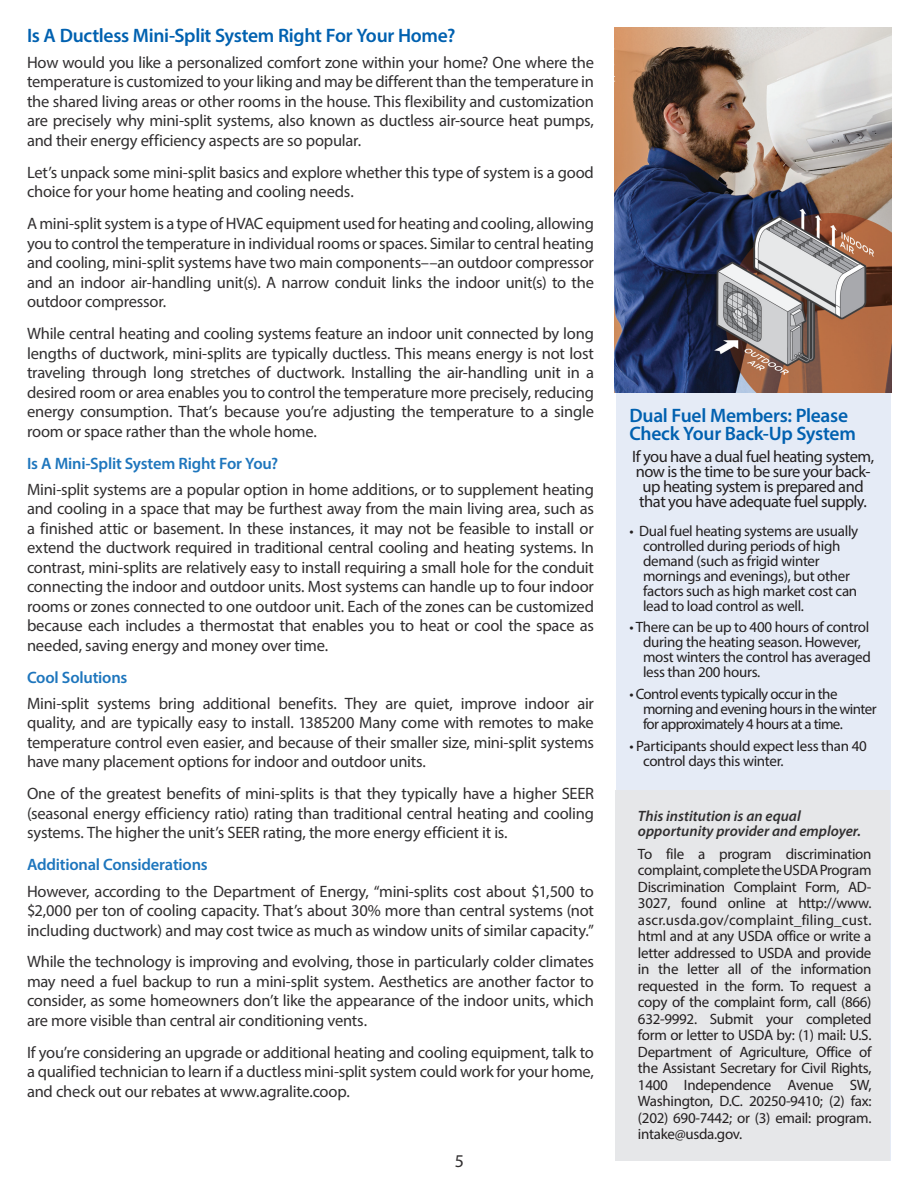
<style>
.page{position:relative;width:918px;height:1188px;background:#fff}
.page>*{position:absolute;margin:0;border:0;box-sizing:border-box;transform-origin:0 0}
.Titles{font:600 19.5px/18px "Myriad Pro";letter-spacing:-.015em;color:#0161b0}
.t1{font:18px "Myriad Pro";color:#312f30}
.Titles-2{font:16.5px/19.5px "Myriad Pro";letter-spacing:-.015em;color:#312f30;text-align:justify}
.t2{font:16.5px/15px "Myriad Pro";letter-spacing:-.03em;color:#231f20;text-align:center}
.Titles-3{font:600 16.5px "Myriad Pro";letter-spacing:-.015em;color:#1e76bd}
.USDA_Compliant_Paragraph{font:15px/16.5px "Myriad Pro";letter-spacing:-.02em;color:#231f20}
.USDA_Compliant_Paragraph-2{font:15px/15px "Myriad Pro";letter-spacing:-.04em;color:#231f20}
.USDA_Compliant_Paragraph-3{font:italic 600 15px/14.2px "Myriad Pro";color:#312f30}
</style>
<div class="page">
<div style="left:616px;top:393px;width:274px;height:768px;background:#e5ebf6"></div>
<img style="left:615px;top:27px;width:276px;height:366px">
<div style="left:616px;top:790px;width:274px;height:371px;background:#e6e7e9"></div>
<p class="Titles" style="left:27px;top:26px;width:430px">Is A Ductless Mini-Split System Right For Your Home?</p>
<p class="Titles-2" style="left:27px;top:52px;width:569px">How would you like a personalized comfort zone within your home? One where the temperature is customized to your liking and may be different than the temperature in the shared living areas or other rooms in the house. This flexibility and customization are precisely why mini-split systems, also known as ductless air-source heat pumps, and their energy efficiency aspects are so popular.</p>
<p class="Titles-2" style="left:27px;top:162px;width:568px">Let’s unpack some mini-split basics and explore whether this type of system is a good choice for your home heating and cooling needs.</p>
<p class="Titles-2" style="left:27px;top:214px;width:568px">A mini-split system is a type of HVAC equipment used for heating and cooling, allowing you to control the temperature in individual rooms or spaces. Similar to central heating and cooling, mini-split systems have two main components––an outdoor compressor and an indoor air-handling unit(s). A narrow conduit links the indoor unit(s) to the outdoor compressor.</p>
<p class="Titles-2" style="left:27px;top:324px;width:569px">While central heating and cooling systems feature an indoor unit connected by long lengths of ductwork, mini-splits are typically ductless. This means energy is not lost traveling through long stretches of ductwork. Installing the air-handling unit in a desired room or area enables you to control the temperature more precisely, reducing energy consumption. That’s because you’re adjusting the temperature to a single room or space rather than the whole home.</p>
<p class="Titles-3" style="left:27px;top:453px;width:253px">Is A Mini-Split System Right For You?</p>
<p class="Titles-2" style="left:27px;top:479px;width:569px">Mini-split systems are a popular option in home additions, or to supplement heating and cooling in a space that may be furthest away from the main living area, such as a finished attic or basement. In these instances, it may not be feasible to install or extend the ductwork required in traditional central cooling and heating systems. In contrast, mini-splits are relatively easy to install requiring a small hole for the conduit connecting the indoor and outdoor units. Most systems can handle up to four indoor rooms or zones connected to one outdoor unit. Each of the zones can be customized because each includes a thermostat that enables you to heat or cool the space as needed, saving energy and money over time.</p>
<p class="Titles-3" style="left:27px;top:667px;width:102px">Cool Solutions</p>
<p class="Titles-2" style="left:27px;top:693px;width:569px">Mini-split systems bring additional benefits. They are quiet, improve indoor air quality, and are typically easy to install. 1385200 Many come with remotes to make temperature control even easier, and because of their smaller size, mini-split systems have many placement options for indoor and outdoor units.</p>
<p class="Titles-2" style="left:27px;top:784px;width:569px">One of the greatest benefits of mini-splits is that they typically have a higher SEER (seasonal energy efficiency ratio) rating than traditional central heating and cooling systems. The higher the unit’s SEER rating, the more energy efficient it is.</p>
<p class="Titles-3" style="left:27px;top:854px;width:182px">Additional Considerations</p>
<p class="Titles-2" style="left:27px;top:881px;width:569px">However, according to the Department of Energy, “mini-splits cost about $1,500 to $2,000 per ton of cooling capacity. That’s about 30% more than central systems (not including ductwork) and may cost twice as much as window units of similar capacity.”</p>
<p class="Titles-2" style="left:27px;top:952px;width:569px">While the technology is improving and evolving, those in particularly colder climates may need a fuel backup to run a mini-split system. Aesthetics are another factor to consider, as some homeowners don’t like the appearance of the indoor units, which are more visible than central air conditioning vents.</p>
<p class="Titles-2" style="left:27px;top:1042px;width:568px">If you’re considering an upgrade or additional heating and cooling equipment, talk to a qualified technician to learn if a ductless mini-split system could work for your home, and check out our rebates at www.agralite.coop.</p>
<p class="t1" style="left:455px;top:1150px;width:11px">5</p>
<p class="Titles" style="left:630px;top:406px;width:228px">Dual Fuel Members: Please<br>Check Your Back-Up System</p>
<p class="t2" style="left:632px;top:449px;width:244px">If you have a dual fuel heating system, now is the time to be sure your back&shy;up heating system is prepared and that you have adequate fuel supply.</p>
<p class="USDA_Compliant_Paragraph" style="left:643px;top:523px;width:217px;line-height:15px;text-indent:-14px">• Dual fuel heating systems are usually controlled during periods of high demand (such as frigid winter mornings and evenings), but other factors such as high market cost can lead to load control as well.</p>
<p class="USDA_Compliant_Paragraph" style="left:643px;top:620px;width:229px;line-height:15px;text-indent:-14px">• There can be up to 400 hours of control during the heating season. However, most winters the control has averaged less than 200 hours.</p>
<p class="USDA_Compliant_Paragraph-2" style="left:643px;top:686px;width:235px;text-indent:-14px">• Control events typically occur in the morning and evening hours in the winter for approximately 4 hours at a time.</p>
<p class="USDA_Compliant_Paragraph" style="left:643px;top:738px;width:225px;line-height:15px;text-indent:-14px">• Participants should expect less than 40 control days this winter.</p>
<p class="USDA_Compliant_Paragraph-3" style="left:638px;top:809px;width:225px">This institution is an equal opportunity provider and employer.</p>
<p class="USDA_Compliant_Paragraph" style="left:638px;top:845px;width:235px;text-align:justify">To file a program discrimination complaint, complete the USDA Program Discrimination Complaint Form, AD-3027, found online at http://www. ascr.usda.gov/complaint_filing_cust. html and at any USDA office or write a letter addressed to USDA and provide in the letter all of the information requested in the form. To request a copy of the complaint form, call (866)<br>632-9992. Submit your completed form or letter to USDA by: (1) mail: U.S.<br>Department of Agriculture, Office of the Assistant Secretary for Civil Rights, 1400 Independence Avenue SW, Washington, D.C. 20250-9410; (2) fax: (202) 690-7442; or (3) email: program. intake@usda.gov.</p>
</div>
